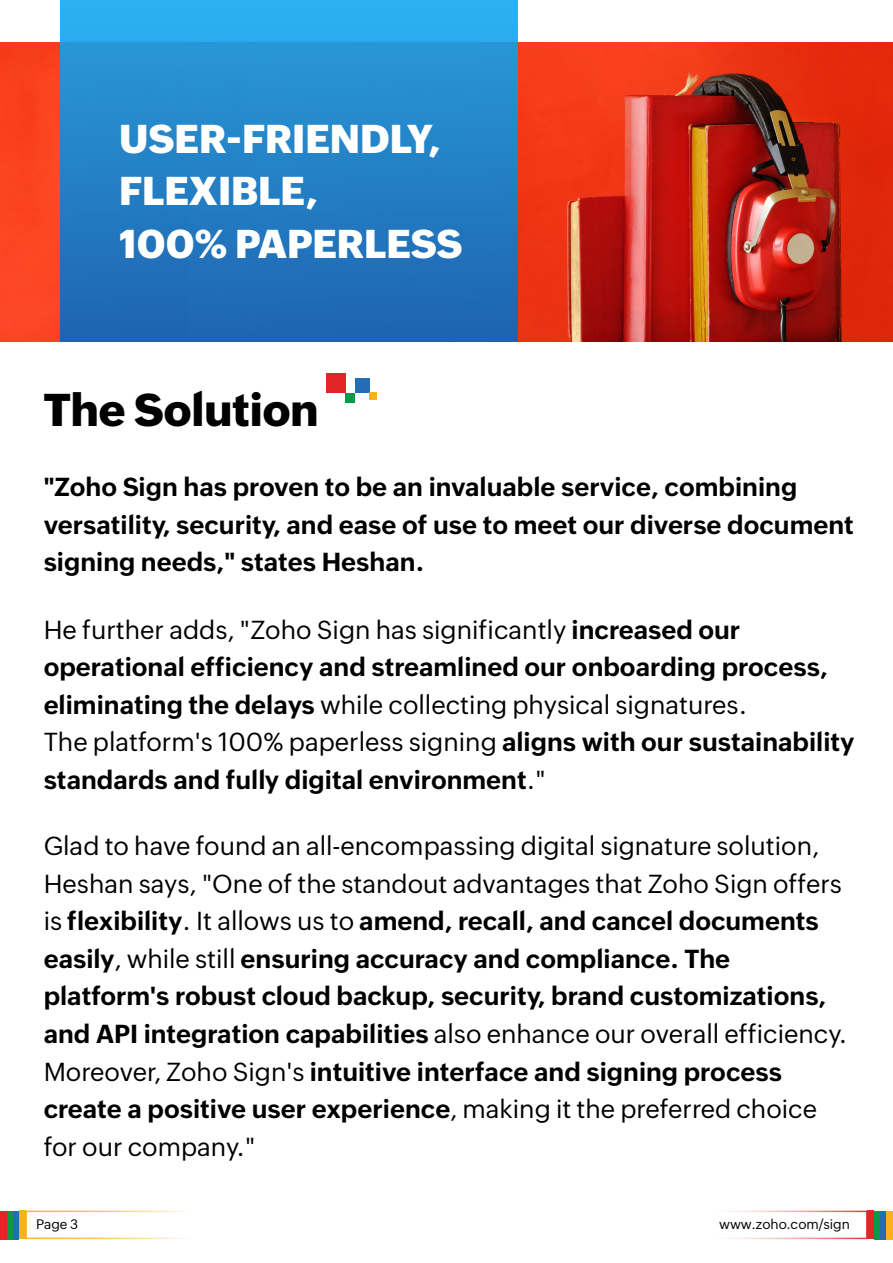
<style>
.page{position:relative;width:893px;height:1263px;background:#fff}
.page>*{position:absolute;margin:0;border:0;box-sizing:border-box;transform-origin:0 0}
.t1{font:800 45px "Zoho Puvi";color:#000}
.t2{font:800 39.45px/52.5px "Zoho Puvi";color:#fff}
.t3{font:25.5px/37.5px "Zoho Puvi";color:#000}
.t4{font:700 25.5px/37.5px "Zoho Puvi";color:#000}
.t5{font:13.5px "Zoho Puvi";color:#000}
.s1{font-weight:400}
.s2{font-weight:700}
</style>
<div class="page">
<div style="left:0;top:43px;width:61px;height:299px;background:#fc4422"></div>
<img style="left:518px;top:43px;width:375px;height:299px">
<svg style="left:61px;top:0;width:457px;height:342px;background:#2483c8"></svg>
<div style="left:874px;top:1211px;width:6px;height:28px;background:#089949"></div>
<div style="left:868px;top:1210px;width:6px;height:29px;background:#e42527"></div>
<div style="left:880px;top:1211px;width:7px;height:28px;background:#226db4"></div>
<div style="left:887px;top:1211px;width:6px;height:28px;background:#f9b21d"></div>
<svg style="left:728px;top:1210px;width:140px;height:29px"></svg>
<div style="left:13px;top:1211px;width:6px;height:28px;background:#226db4"></div>
<div style="left:19px;top:1210px;width:6px;height:29px;background:#f9b21d"></div>
<div style="left:6px;top:1211px;width:7px;height:28px;background:#089949"></div>
<div style="left:0;top:1211px;width:6px;height:28px;background:#e42527"></div>
<svg style="left:25px;top:1210px;width:162px;height:29px"></svg>
<div style="left:326px;top:373px;width:19px;height:20px;background:#e42527"></div>
<div style="left:345px;top:393px;width:10px;height:10px;background:#089949"></div>
<div style="left:355px;top:378px;width:15px;height:15px;background:#226db4"></div>
<div style="left:370px;top:393px;width:7px;height:7px;background:#f9b21d"></div>
<h2 class="t2" style="left:119px;top:109px;width:345px">USER-FRIENDLY,<br>FLEXIBLE,<br>100% PAPERLESS</h2>
<h1 class="t1" style="left:44px;top:375px;width:276px">The Solution</h1>
<p class="t4" style="left:44px;top:466px;width:812px">"Zoho Sign has proven to be an invaluable service, combining versatility, security, and ease of use to meet our diverse document signing needs," states Heshan.</p>
<p class="t4" style="left:44px;top:608px;width:812px"><span class="s1">He further adds, "Zoho Sign has significantly</span> increased our operational efficiency and streamlined our onboarding process, eliminating the delays <span class="s1">while collecting physical signatures.<br>The platform's 100% paperless signing</span> aligns with our sustainability standards and fully digital environment<span class="s1">."</span></p>
<p class="t3" style="left:44px;top:825px;width:805px">Glad to have found an all-encompassing digital signature solution, Heshan says, "One of the standout advantages that Zoho Sign offers is <span class="s2">flexibility</span>. It allows us to <span class="s2">amend, recall, and cancel documents easily</span>, while still <span class="s2">ensuring accuracy and compliance. The platform's robust cloud backup, security, brand customizations, and API integration capabilities</span> also enhance our overall efficiency.<br>Moreover, Zoho Sign's <span class="s2">intuitive interface and signing process create a positive user experience</span>, making it the preferred choice for our company."</p>
<p class="t5" style="left:36px;top:1214px;width:44px">Page 3</p>
<p class="t5" style="left:719px;top:1214px;width:132px">www.zoho.com/sign</p>
</div>
